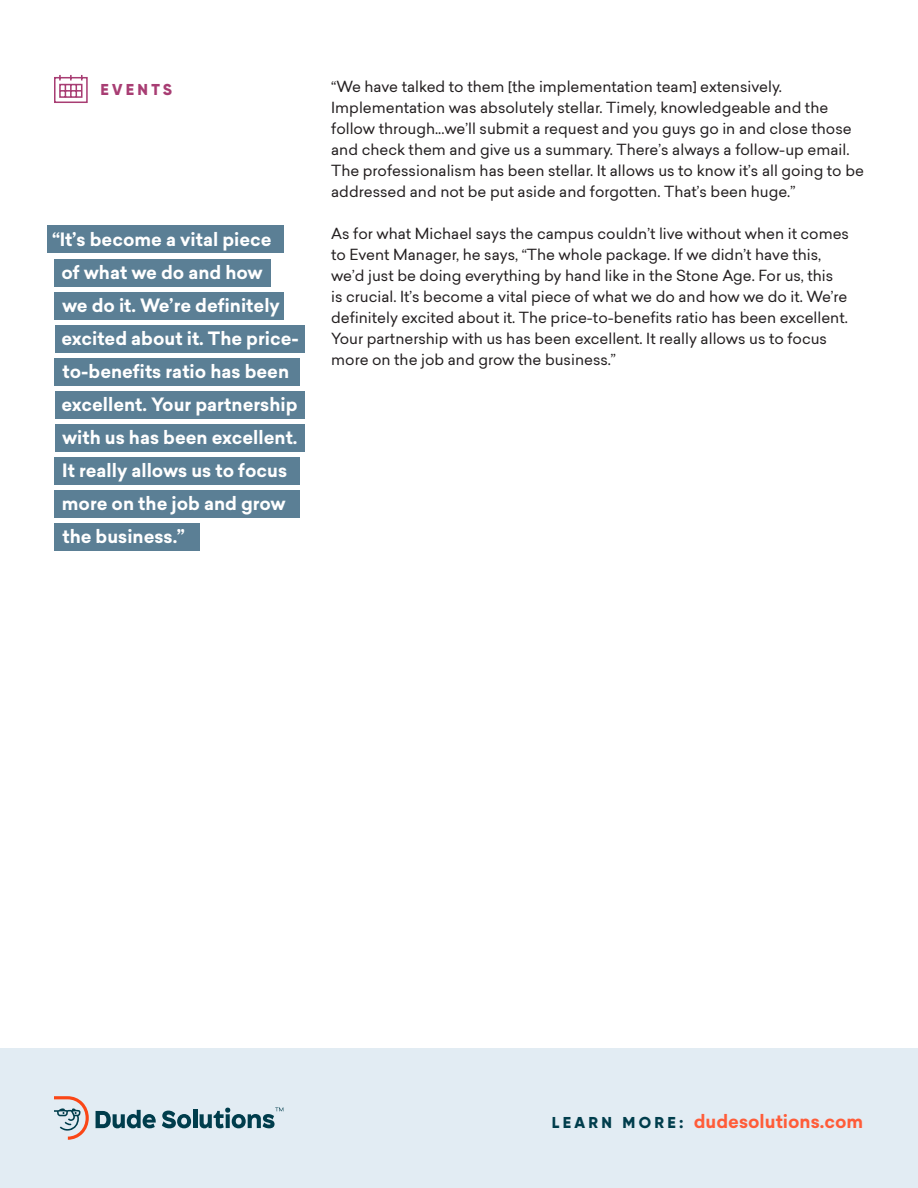
<style>
.page{position:relative;width:918px;height:1188px;background:#fff}
.page>*{position:absolute;margin:0;border:0;box-sizing:border-box;transform-origin:0 0}
.t1{font:700 18px/33px "Sailec";color:#fff}
.t2{font:700 18px "Sailec";color:#ff5c39}
.t3{font:800 15.75px "Gilroy";letter-spacing:.21em;color:#a83d73}
.t4{font:15px/21px "Sailec";color:#231f20}
.s1{font-family:"Gilroy";font-weight:800;font-size:15.75px;color:#003d4c}
</style>
<div class="page">
<div style="left:0;top:1048px;width:918px;height:140px;background:#e2ecf3"></div>
<svg style="left:54px;top:1096px;width:35px;height:44px"></svg>
<svg style="left:96px;top:1110px;width:60px;height:18px"></svg>
<svg style="left:162px;top:1111px;width:29px;height:17px"></svg>
<hr style="left:193px;top:1110px;width:4px;height:18px;background:#003d4c">
<svg style="left:200px;top:1107px;width:83px;height:21px"></svg>
<div style="left:55px;top:259px;width:216px;height:27px;background:#5b7f95"></div>
<div style="left:55px;top:292px;width:229px;height:27px;background:#5b7f95"></div>
<div style="left:55px;top:391px;width:250px;height:28px;background:#5b7f95"></div>
<div style="left:55px;top:325px;width:250px;height:27px;background:#5b7f95"></div>
<div style="left:55px;top:424px;width:250px;height:28px;background:#5b7f95"></div>
<div style="left:55px;top:490px;width:245px;height:28px;background:#5b7f95"></div>
<div style="left:55px;top:358px;width:245px;height:28px;background:#5b7f95"></div>
<div style="left:55px;top:457px;width:245px;height:28px;background:#5b7f95"></div>
<div style="left:55px;top:523px;width:145px;height:28px;background:#5b7f95"></div>
<div style="left:47px;top:226px;width:237px;height:27px;background:#5b7f95"></div>
<svg style="left:54px;top:75px;width:34px;height:28px"></svg>
<p class="t3" style="left:101px;top:80px;width:73px">EVENTS</p>
<p class="t1" style="left:61px;top:224px;width:239px;text-indent:-9px">“It’s become a vital piece<br>of what we do and how<br>we do it. We’re definitely excited about it. The price&shy;to-benefits ratio has been excellent. Your partnership with us has been excellent.<br>It really allows us to focus more on the job and grow the business.”</p>
<p class="t4" style="left:331px;top:76px;width:534px">“We have talked to them [the implementation team] extensively.<br>Implementation was absolutely stellar. Timely, knowledgeable and the follow through...we’ll submit a request and you guys go in and close those and check them and give us a summary. There’s always a follow-up email.<br>The professionalism has been stellar. It allows us to know it’s all going to be addressed and not be put aside and forgotten. That’s been huge.”</p>
<p class="t4" style="left:331px;top:223px;width:519px">As for what Michael says the campus couldn’t live without when it comes to Event Manager, he says, “The whole package. If we didn’t have this, we’d just be doing everything by hand like in the Stone Age. For us, this<br>is crucial. It’s become a vital piece of what we do and how we do it. We’re definitely excited about it. The price-to-benefits ratio has been excellent.<br>Your partnership with us has been excellent. It really allows us to focus more on the job and grow the business.”</p>
<p class="t2" style="left:552px;top:1109px;width:313px"><span class="s1">L E A R N M O R E :</span> dudesolutions.com</p>
</div>
